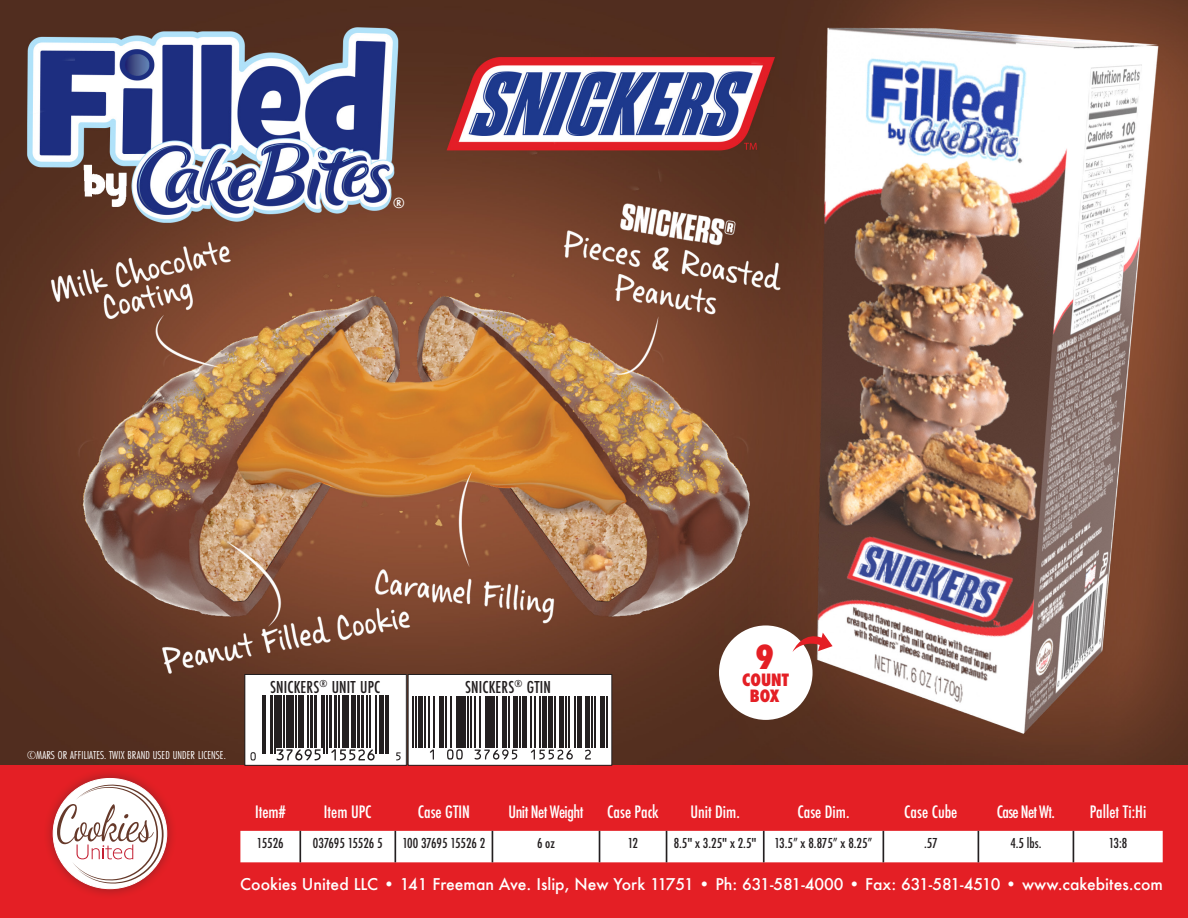
<style>
.page{position:relative;width:1188px;height:918px;background:#fff}
.page>*{position:absolute;margin:0;border:0;box-sizing:border-box;transform-origin:0 0}
.t1{font:800 condensed 32.1px "Futura";color:#e41f25}
.t2{font:500 18px "Futura PT Cond";letter-spacing:.01em;color:#231f20}
.t3{font:500 condensed 16.65px "Futura";color:#fff}
.t4{font:500 condensed 16.65px "Futura";letter-spacing:-.03em;color:#fff}
.t5{font:500 condensed 16.65px "Futura";letter-spacing:-.04em;color:#fff}
.t6{font:800 condensed 16.5px "Futura";color:#e41f25}
.t7{font:500 15.75px "Futura";color:#fff}
.t8{font:500 13.5px "Futura";color:#fff}
.t9{font:500 condensed 13.35px "Futura";color:#231f20}
.t10{font:12px "Futura PT Cond";letter-spacing:.01em;color:#fff}
</style>
<div class="page">
<img style="left:0;top:0;width:1188px;height:766px">
<div style="left:0;top:766px;width:1188px;height:152px;background:#e41f25"></div>
<div style="left:719px;top:625px;width:94px;height:95px;background:#fff;border-radius:50%"></div>
<svg style="left:793px;top:633px;width:40px;height:19px"></svg>
<div style="left:240px;top:831px;width:923px;height:31px;background:#fff"></div>
<hr style="left:299px;top:831px;width:2px;height:31px;background:#231f20">
<hr style="left:395px;top:831px;width:1px;height:31px;background:#231f20">
<hr style="left:492px;top:831px;width:1px;height:31px;background:#231f20">
<hr style="left:599px;top:831px;width:1px;height:31px;background:#231f20">
<hr style="left:666px;top:831px;width:1px;height:31px;background:#231f20">
<hr style="left:763px;top:831px;width:2px;height:31px;background:#231f20">
<hr style="left:883px;top:831px;width:1px;height:31px;background:#231f20">
<hr style="left:978px;top:831px;width:1px;height:31px;background:#231f20">
<hr style="left:1073px;top:831px;width:1px;height:31px;background:#231f20">
<div style="left:408px;top:674px;width:204px;height:91px;background:#fff"></div>
<div style="left:408px;top:674px;width:204px;height:92px;border:1px solid #231f20"></div>
<div style="left:43px;top:768px;width:134px;height:131px;background:#231f20;opacity:.41"></div>
<div style="left:53px;top:778px;width:114px;height:111px;background:#fff;border-radius:50%"></div>
<svg style="left:57px;top:784px;width:107px;height:100px"></svg>
<div style="left:245px;top:674px;width:161px;height:91px;background:#fff"></div>
<div style="left:245px;top:674px;width:162px;height:92px;border:1px solid #231f20"></div>
<svg style="left:251px;top:695px;width:148px;height:66px"></svg>
<svg style="left:250px;top:752px;width:6px;height:8px"></svg>
<hr style="left:262px;top:695px;width:1px;height:59px;background:#231f20">
<hr style="left:265px;top:695px;width:1px;height:59px;background:#231f20">
<hr style="left:270px;top:695px;width:3px;height:59px;background:#231f20">
<hr style="left:274px;top:695px;width:1px;height:59px;background:#231f20">
<div style="left:277px;top:695px;width:5px;height:52px;background:#231f20"></div>
<hr style="left:284px;top:695px;width:1px;height:52px;background:#231f20">
<hr style="left:286px;top:695px;width:4px;height:52px;background:#231f20">
<hr style="left:291px;top:695px;width:3px;height:52px;background:#231f20">
<hr style="left:296px;top:695px;width:1px;height:52px;background:#231f20">
<div style="left:298px;top:695px;width:6px;height:52px;background:#231f20"></div>
<hr style="left:308px;top:695px;width:1px;height:52px;background:#231f20">
<hr style="left:310px;top:695px;width:3px;height:52px;background:#231f20">
<svg style="left:277px;top:749px;width:44px;height:12px"></svg>
<hr style="left:314px;top:695px;width:3px;height:52px;background:#231f20">
<hr style="left:321px;top:695px;width:1px;height:52px;background:#231f20">
<hr style="left:324px;top:695px;width:1px;height:59px;background:#231f20">
<hr style="left:326px;top:695px;width:2px;height:59px;background:#231f20">
<hr style="left:329px;top:695px;width:3px;height:52px;background:#231f20">
<hr style="left:334px;top:695px;width:3px;height:52px;background:#231f20">
<hr style="left:338px;top:695px;width:2px;height:52px;background:#231f20">
<hr style="left:342px;top:695px;width:4px;height:52px;background:#231f20">
<hr style="left:348px;top:695px;width:1px;height:52px;background:#231f20">
<hr style="left:352px;top:695px;width:4px;height:52px;background:#231f20">
<hr style="left:357px;top:695px;width:3px;height:52px;background:#231f20">
<hr style="left:361px;top:695px;width:3px;height:52px;background:#231f20">
<svg style="left:331px;top:749px;width:44px;height:12px"></svg>
<hr style="left:366px;top:695px;width:2px;height:52px;background:#231f20">
<hr style="left:369px;top:695px;width:1px;height:52px;background:#231f20">
<hr style="left:376px;top:695px;width:1px;height:59px;background:#231f20">
<hr style="left:380px;top:695px;width:4px;height:59px;background:#231f20">
<hr style="left:385px;top:695px;width:1px;height:59px;background:#231f20">
<hr style="left:388px;top:695px;width:1px;height:59px;background:#231f20">
<svg style="left:396px;top:752px;width:5px;height:8px"></svg>
<svg style="left:415px;top:697px;width:190px;height:62px"></svg>
<hr style="left:412px;top:697px;width:2px;height:51px;background:#231f20">
<hr style="left:416px;top:697px;width:1px;height:51px;background:#231f20">
<hr style="left:419px;top:697px;width:4px;height:51px;background:#231f20">
<hr style="left:425px;top:697px;width:1px;height:51px;background:#231f20">
<hr style="left:428px;top:697px;width:1px;height:51px;background:#231f20">
<hr style="left:433px;top:697px;width:2px;height:51px;background:#231f20">
<hr style="left:439px;top:697px;width:4px;height:51px;background:#231f20">
<hr style="left:445px;top:697px;width:1px;height:51px;background:#231f20">
<hr style="left:450px;top:697px;width:2px;height:51px;background:#231f20">
<hr style="left:456px;top:697px;width:4px;height:51px;background:#231f20">
<hr style="left:462px;top:697px;width:4px;height:51px;background:#231f20">
<hr style="left:467px;top:697px;width:2px;height:51px;background:#231f20">
<hr style="left:471px;top:697px;width:1px;height:51px;background:#231f20">
<hr style="left:474px;top:697px;width:2px;height:51px;background:#231f20">
<hr style="left:480px;top:697px;width:1px;height:51px;background:#231f20">
<hr style="left:485px;top:697px;width:4px;height:51px;background:#231f20">
<hr style="left:491px;top:697px;width:4px;height:51px;background:#231f20">
<hr style="left:497px;top:697px;width:1px;height:51px;background:#231f20">
<hr style="left:502px;top:697px;width:4px;height:51px;background:#231f20">
<hr style="left:508px;top:697px;width:2px;height:51px;background:#231f20">
<hr style="left:514px;top:697px;width:4px;height:51px;background:#231f20">
<hr style="left:519px;top:697px;width:2px;height:51px;background:#231f20">
<hr style="left:523px;top:697px;width:4px;height:51px;background:#231f20">
<hr style="left:531px;top:697px;width:1px;height:51px;background:#231f20">
<hr style="left:534px;top:697px;width:1px;height:51px;background:#231f20">
<hr style="left:540px;top:697px;width:1px;height:51px;background:#231f20">
<hr style="left:543px;top:697px;width:4px;height:51px;background:#231f20">
<hr style="left:548px;top:697px;width:4px;height:51px;background:#231f20">
<hr style="left:554px;top:697px;width:2px;height:51px;background:#231f20">
<hr style="left:560px;top:697px;width:4px;height:51px;background:#231f20">
<hr style="left:565px;top:697px;width:2px;height:51px;background:#231f20">
<hr style="left:569px;top:697px;width:1px;height:51px;background:#231f20">
<hr style="left:574px;top:697px;width:2px;height:51px;background:#231f20">
<hr style="left:578px;top:697px;width:4px;height:51px;background:#231f20">
<hr style="left:586px;top:697px;width:4px;height:51px;background:#231f20">
<hr style="left:591px;top:697px;width:2px;height:51px;background:#231f20">
<hr style="left:595px;top:697px;width:1px;height:51px;background:#231f20">
<hr style="left:600px;top:697px;width:4px;height:51px;background:#231f20">
<hr style="left:606px;top:697px;width:2px;height:51px;background:#231f20">
<svg style="left:430px;top:749px;width:4px;height:11px"></svg>
<svg style="left:447px;top:749px;width:16px;height:11px"></svg>
<svg style="left:475px;top:749px;width:42px;height:11px"></svg>
<svg style="left:531px;top:749px;width:42px;height:11px"></svg>
<svg style="left:585px;top:750px;width:6px;height:10px"></svg>
<p class="t8" style="left:393px;top:193px;width:13px">®</p>
<p class="t2" style="left:270px;top:676px;width:112px">SNICKERS<sup>®</sup> UNIT UPC</p>
<p class="t2" style="left:465px;top:676px;width:87px">SNICKERS<sup>®</sup> GTIN</p>
<p class="t1" style="left:755px;top:636px;width:21px">9</p>
<p class="t6" style="left:742px;top:669px;width:48px">COUNT</p>
<p class="t6" style="left:750px;top:685px;width:31px">BOX</p>
<p class="t10" style="left:27px;top:748px;width:200px">©MARS OR AFFILIATES. TWIX BRAND USED UNDER LICENSE.</p>
<p class="t3" style="left:255px;top:801px;width:32px">Item#</p>
<p class="t3" style="left:324px;top:801px;width:49px">Item UPC</p>
<p class="t3" style="left:418px;top:801px;width:54px">Case GTIN</p>
<p class="t4" style="left:508px;top:801px;width:76px">Unit Net Weight</p>
<p class="t3" style="left:607px;top:801px;width:53px">Case Pack</p>
<p class="t3" style="left:690px;top:801px;width:51px">Unit Dim.</p>
<p class="t3" style="left:798px;top:801px;width:54px">Case Dim.</p>
<p class="t3" style="left:904px;top:801px;width:55px">Case Cube</p>
<p class="t5" style="left:997px;top:801px;width:60px">Case Net Wt.</p>
<p class="t3" style="left:1090px;top:801px;width:58px">Pallet Ti:Hi</p>
<p class="t9" style="left:257px;top:834px;width:28px">15526</p>
<p class="t9" style="left:313px;top:834px;width:71px">037695 15526 5</p>
<p class="t9" style="left:402px;top:834px;width:84px">100 37695 15526 2</p>
<p class="t9" style="left:537px;top:834px;width:19px">6 oz</p>
<p class="t9" style="left:628px;top:834px;width:12px">12</p>
<p class="t9" style="left:674px;top:834px;width:84px">8.5" x 3.25" x 2.5"</p>
<p class="t9" style="left:775px;top:834px;width:100px">13.5” x 8.875” x 8.25”</p>
<p class="t9" style="left:924px;top:834px;width:15px">.57</p>
<p class="t9" style="left:1010px;top:834px;width:33px">4.5 lbs.</p>
<p class="t9" style="left:1109px;top:834px;width:20px">13:8</p>
<p class="t7" style="left:240px;top:873px;width:924px">Cookies United LLC • 141 Freeman Ave. Islip, New York 11751 • Ph: 631-581-4000 • Fax: 631-581-4510 • www.cakebites.com</p>
</div>
